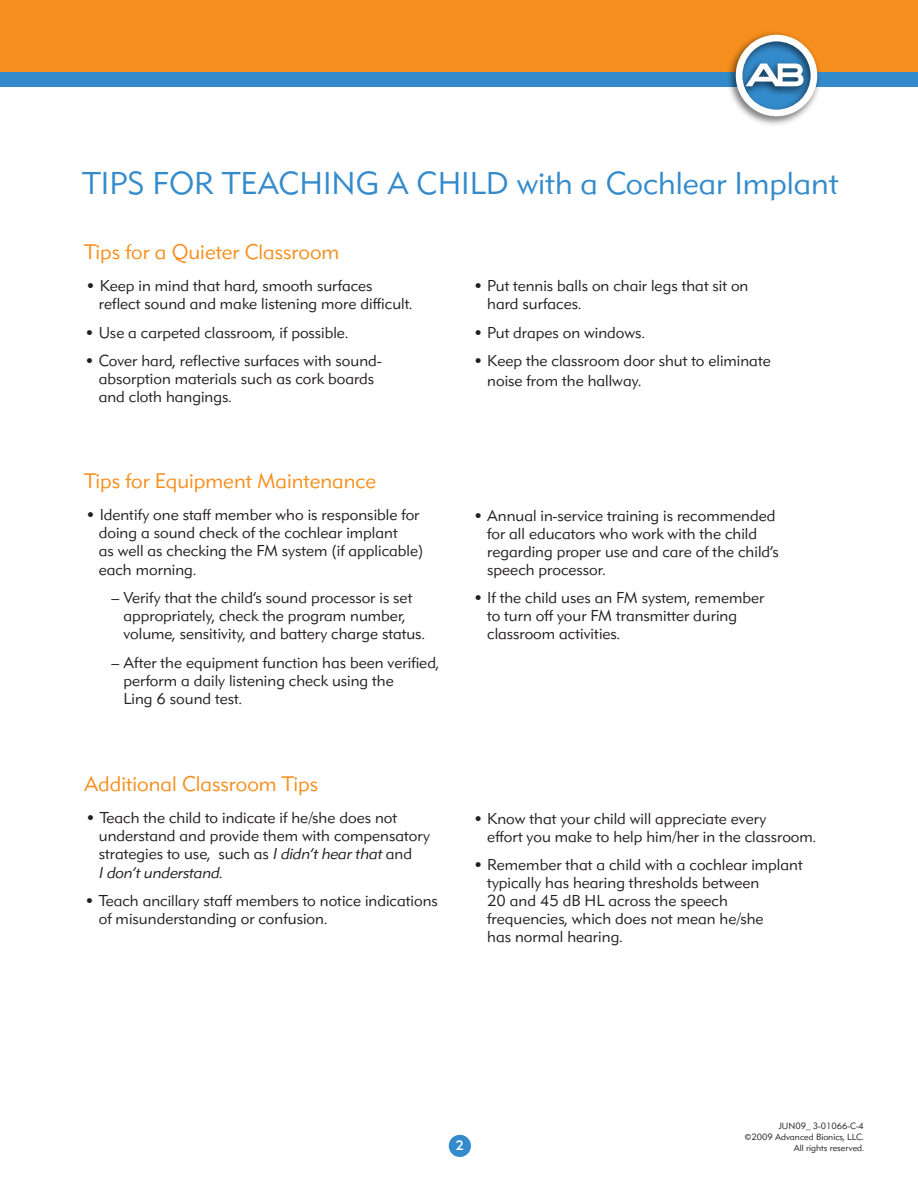
<style>
.page{position:relative;width:918px;height:1188px;background:#fff}
.page>*{position:absolute;margin:0;border:0;box-sizing:border-box;transform-origin:0 0}
.t1{font:300 31.5px "DH Sans";color:#348bcb}
.t2{font:300 21px "DH Sans";color:#f68f1e}
.t3{font:300 15.75px/18px "DH Sans";color:#231f20}
.t4{font:500 13.5px "DH Sans";color:#fff}
.t5{font:300 9px/10.8px "DH Sans";color:#231f20;text-align:right}
.s1{font-style:italic}
</style>
<div class="page">
<div style="left:0;top:0;width:918px;height:78px;background:#f68f1e"></div>
<div style="left:0;top:72px;width:918px;height:15px;background:#348bcb"></div>
<img style="left:728px;top:32px;width:92px;height:93px">
<svg style="left:736px;top:35px;width:81px;height:81px"></svg>
<div style="left:449px;top:1135px;width:22px;height:22px;background:#348bcb;border-radius:50%"></div>
<h1 class="t1" style="left:83px;top:165px;width:757px">Tips for Teaching a Child with a Cochlear I mplant</h1>
<h2 class="t2" style="left:84px;top:239px;width:257px">Tips for a Quieter Classroom</h2>
<p class="t3" style="left:99px;top:276px;width:315px;text-indent:-13px">• Keep in mind that hard, smooth surfaces reflect sound and make listening more difficult.</p>
<p class="t3" style="left:85px;top:323px;width:265px">• Use a carpeted classroom, if possible.</p>
<p class="t3" style="left:99px;top:352px;width:284px;text-indent:-14px">• Cover hard, reflective surfaces with sound&shy;absorption materials such as cork boards and cloth hangings.</p>
<h2 class="t2" style="left:84px;top:469px;width:294px">Tips for Equipment Maintenance</h2>
<p class="t3" style="left:99px;top:506px;width:326px;text-indent:-13px">• Identify one staff member who is responsible for doing a sound check of the cochlear implant<br>as well as checking the FM system (if applicable) each morning.</p>
<p class="t3" style="left:123px;top:589px;width:303px;text-indent:-12px">– Verify that the child’s sound processor is set appropriately, check the program number, volume, sensitivity, and battery charge status.</p>
<p class="t3" style="left:123px;top:654px;width:317px;text-indent:-12px">– After the equipment function has been verified, perform a daily listening check using the<br>Ling 6 sound test.</p>
<h2 class="t2" style="left:84px;top:772px;width:236px">Additional Classroom Tips</h2>
<p class="t3" style="left:99px;top:809px;width:333px;text-indent:-13px">• Teach the child to indicate if he/she does not understand and provide them with compensatory strategies to use, such as <span class="s1">I didn’t hear that</span> and<br><span class="s1">I don’t understand.</span></p>
<p class="t3" style="left:99px;top:892px;width:341px;text-indent:-14px">• Teach ancillary staff members to notice indications of misunderstanding or confusion.</p>
<p class="t3" style="left:487px;top:276px;width:263px;text-indent:-14px">• Put tennis balls on chair legs that sit on hard surfaces.</p>
<p class="t3" style="left:473px;top:323px;width:173px">• Put drapes on windows.</p>
<p class="t3" style="left:487px;top:351px;width:285px;line-height:19.5px;text-indent:-14px">• Keep the classroom door shut to eliminate noise from the hallway.</p>
<p class="t3" style="left:487px;top:506px;width:293px;text-indent:-14px">• Annual in-service training is recommended for all educators who work with the child regarding proper use and care of the child’s speech processor.</p>
<p class="t3" style="left:487px;top:589px;width:279px;text-indent:-14px">• If the child uses an FM system, remember to turn off your FM transmitter during classroom activities.</p>
<p class="t3" style="left:487px;top:809px;width:330px;text-indent:-14px">• Know that your child will appreciate every<br>effort you make to help him/her in the classroom.</p>
<p class="t3" style="left:487px;top:856px;width:317px;text-indent:-14px">• Remember that a child with a cochlear implant typically has hearing thresholds between<br>20 and 45 dB HL across the speech frequencies, which does not mean he/she<br>has normal hearing.</p>
<p class="t4" style="left:456px;top:1138px;width:10px">2</p>
<p class="t5" style="left:745px;top:1121px;width:121px">JUN09_ 3-01066-C-4<br>©2009 Advanced Bionics, LLC.<br>All rights reserved.</p>
</div>
